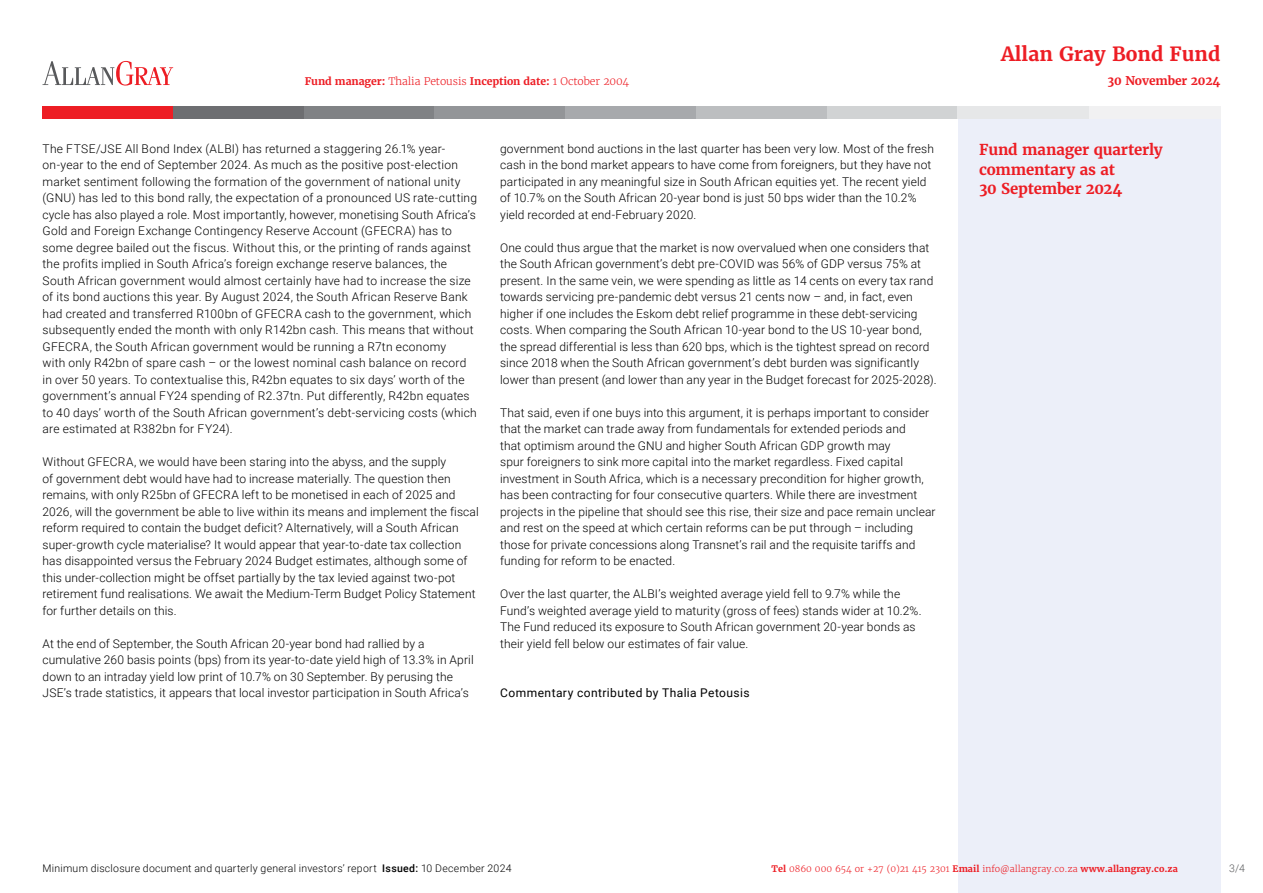
<style>
.page{position:relative;width:1263px;height:893px;background:#fff}
.page>*{position:absolute;margin:0;border:0;box-sizing:border-box;transform-origin:0 0}
.t1{font:700 19.5px "Merriweather";color:#ed1d24}
.t2{font:700 15px/19.5px "Merriweather";letter-spacing:-.015em;color:#ed1d24}
.t3{font:300 12px/16.5px "Roboto";letter-spacing:.01em;color:#000}
.t4{font:12px "Roboto";letter-spacing:.035em;color:#000}
.t5{font:700 12px "Merriweather";letter-spacing:-.01em;color:#ed1d24}
.t6{font:300 10.5px "Roboto";letter-spacing:.025em;color:#000}
.t7{font:700 10.5px "Merriweather";letter-spacing:-.01em;color:#ed1d24}
.t8{font:300 10.5px "Roboto";color:#58595b}
.t9{font:300 9px "Merriweather";color:#ed1d24}
.s1{font-weight:300}
.s2{font-weight:500}
.s3{font-weight:700}
</style>
<div class="page">
<div style="left:958px;top:119px;width:262px;height:774px;background:#eceff9"></div>
<div style="left:43px;top:106px;width:131px;height:13px;background:#ed1d24"></div>
<div style="left:1089px;top:106px;width:131px;height:13px;background:#f1f1f2"></div>
<div style="left:173px;top:106px;width:132px;height:13px;background:#6d6e71"></div>
<div style="left:304px;top:106px;width:131px;height:13px;background:#808285"></div>
<div style="left:435px;top:106px;width:131px;height:13px;background:#939598"></div>
<div style="left:565px;top:106px;width:132px;height:13px;background:#a7a9ac"></div>
<div style="left:696px;top:106px;width:132px;height:13px;background:#bcbec0"></div>
<div style="left:827px;top:106px;width:131px;height:13px;background:#d1d3d4"></div>
<div style="left:958px;top:106px;width:131px;height:13px;background:#e6e7e8"></div>
<svg style="left:43px;top:61px;width:130px;height:25px"></svg>
<p class="t7" style="left:305px;top:75px;width:326px">Fund manager: <span class="s1">Thalia Petousis</span> Inception date: <span class="s1">1 October 2004</span></p>
<p class="t3" style="left:43px;top:140px;width:436px">The FTSE/JSE All Bond Index (ALBI) has returned a staggering 26.1% year&shy;on-year to the end of September 2024. As much as the positive post-election market sentiment following the formation of the government of national unity (GNU) has led to this bond rally, the expectation of a pronounced US rate-cutting cycle has also played a role. Most importantly, however, monetising South Africa’s Gold and Foreign Exchange Contingency Reserve Account (GFECRA) has to some degree bailed out the fiscus. Without this, or the printing of rands against the profits implied in South Africa’s foreign exchange reserve balances, the South African government would almost certainly have had to increase the size of its bond auctions this year. By August 2024, the South African Reserve Bank had created and transferred R100bn of GFECRA cash to the government, which subsequently ended the month with only R142bn cash. This means that without GFECRA, the South African government would be running a R7tn economy<br>with only R42bn of spare cash – or the lowest nominal cash balance on record in over 50 years. To contextualise this, R42bn equates to six days’ worth of the government’s annual FY24 spending of R2.37tn. Put differently, R42bn equates to 40 days’ worth of the South African government’s debt-servicing costs (which are estimated at R382bn for FY24).</p>
<p class="t3" style="left:43px;top:453px;width:438px">Without GFECRA, we would have been staring into the abyss, and the supply<br>of government debt would have had to increase materially. The question then remains, with only R25bn of GFECRA left to be monetised in each of 2025 and 2026, will the government be able to live within its means and implement the fiscal reform required to contain the budget deficit? Alternatively, will a South African super-growth cycle materialise? It would appear that year-to-date tax collection has disappointed versus the February 2024 Budget estimates, although some of this under-collection might be offset partially by the tax levied against two-pot retirement fund realisations. We await the Medium-Term Budget Policy Statement for further details on this.</p>
<p class="t3" style="left:43px;top:635px;width:433px">At the end of September, the South African 20-year bond had rallied by a cumulative 260 basis points (bps) from its year-to-date yield high of 13.3% in April down to an intraday yield low print of 10.7% on 30 September. By perusing the JSE’s trade statistics, it appears that local investor participation in South Africa’s</p>
<p class="t3" style="left:500px;top:140px;width:435px">government bond auctions in the last quarter has been very low. Most of the fresh cash in the bond market appears to have come from foreigners, but they have not participated in any meaningful size in South African equities yet. The recent yield of 10.7% on the South African 20-year bond is just 50 bps wider than the 10.2% yield recorded at end-February 2020.</p>
<p class="t3" style="left:500px;top:239px;width:438px">One could thus argue that the market is now overvalued when one considers that the South African government’s debt pre-COVID was 56% of GDP versus 75% at present. In the same vein, we were spending as little as 14 cents on every tax rand towards servicing pre-pandemic debt versus 21 cents now – and, in fact, even higher if one includes the Eskom debt relief programme in these debt-servicing costs. When comparing the South African 10-year bond to the US 10-year bond, the spread differential is less than 620 bps, which is the tightest spread on record since 2018 when the South African government’s debt burden was significantly lower than present (and lower than any year in the Budget forecast for 2025-2028).</p>
<p class="t3" style="left:500px;top:404px;width:437px">That said, even if one buys into this argument, it is perhaps important to consider that the market can trade away from fundamentals for extended periods and<br>that optimism around the GNU and higher South African GDP growth may<br>spur foreigners to sink more capital into the market regardless. Fixed capital investment in South Africa, which is a necessary precondition for higher growth, has been contracting for four consecutive quarters. While there are investment projects in the pipeline that should see this rise, their size and pace remain unclear and rest on the speed at which certain reforms can be put through – including those for private concessions along Transnet’s rail and the requisite tariffs and funding for reform to be enacted.</p>
<p class="t3" style="left:500px;top:585px;width:423px">Over the last quarter, the ALBI’s weighted average yield fell to 9.7% while the Fund’s weighted average yield to maturity (gross of fees) stands wider at 10.2%.<br>The Fund reduced its exposure to South African government 20-year bonds as their yield fell below our estimates of fair value.</p>
<p class="t4" style="left:500px;top:685px;width:251px">Commentary contributed by Thalia Petousis</p>
<h1 class="t1" style="left:1001px;top:42px;width:221px">Allan Gray Bond Fund</h1>
<p class="t5" style="left:1107px;top:73px;width:114px">30 November 2024</p>
<p class="t2" style="left:979px;top:140px;width:185px">Fund manager quarterly commentary as at<br>30 September 2024</p>
<p class="t6" style="left:43px;top:861px;width:470px">Minimum disclosure document and quarterly general investors’ report <span class="s2">Issued:</span> 10 December 2024</p>
<p class="t9" style="left:772px;top:863px;width:408px"><span class="s3">Tel</span> 0860 000 654 or +27 (0)21 415 2301 <span class="s3">Email</span> info@allangray.co.za <span class="s3">www.allangray.co.za</span></p>
<p class="t8" style="left:1229px;top:861px;width:17px">3/4</p>
</div>
